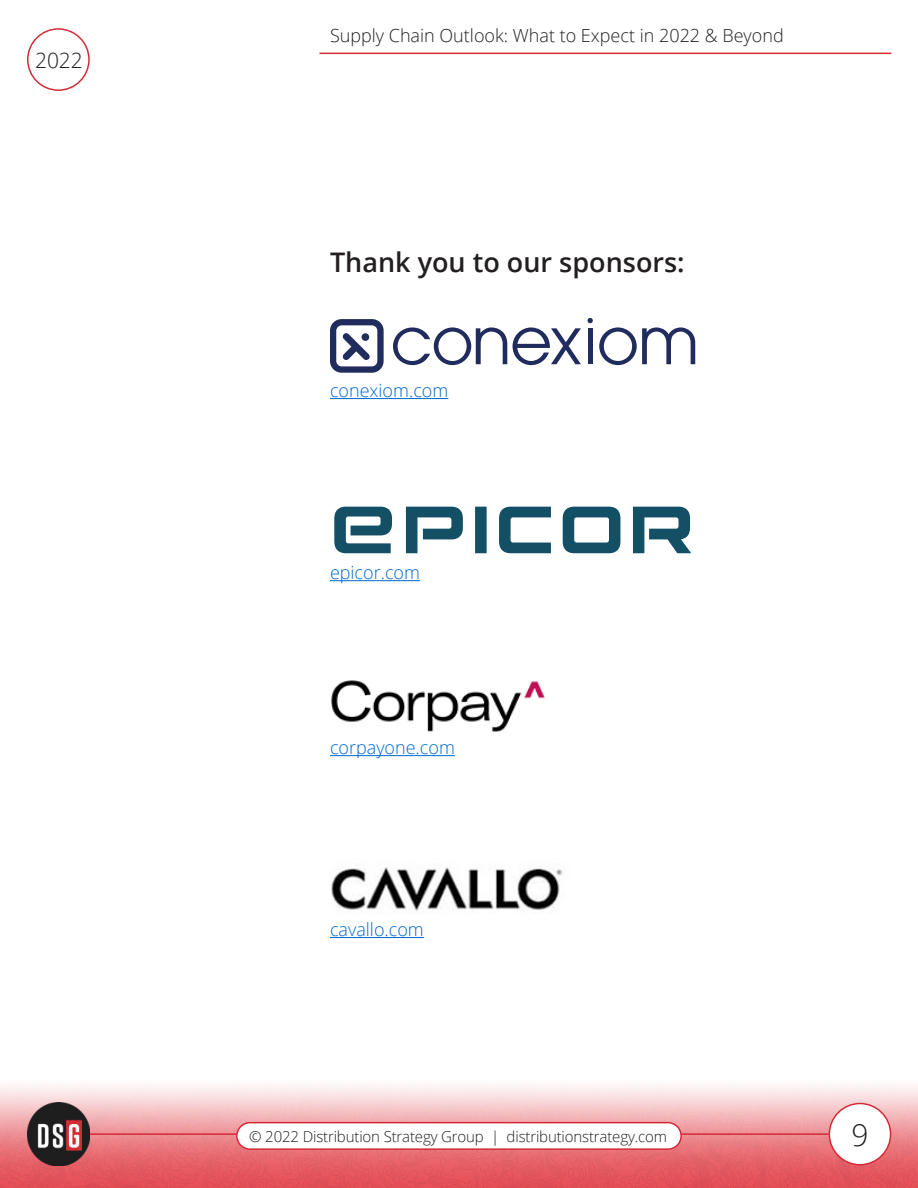
<style>
.page{position:relative;width:918px;height:1188px;background:#fff}
.page>*{position:absolute;margin:0;border:0;box-sizing:border-box;transform-origin:0 0}
.t1{font:300 30px "Open Sans";color:#1c1d1c}
.t2{font:600 27px "Open Sans";color:#231f20}
.t3{font:300 21px "Open Sans";color:#231f20}
.t4{font:300 18px "Open Sans";color:#0068cd}
.t5{font:300 18px "Open Sans";color:#231f20}
.t6{font:300 15px "Open Sans";letter-spacing:-.01em;color:#231f20}
</style>
<div class="page">
<img style="left:0;top:1086px;width:918px;height:102px">
<hr style="left:90px;top:1133px;width:739px;height:2px;background:#d32b36">
<img style="left:27px;top:1103px;width:63px;height:63px">
<div style="left:829px;top:1104px;width:62px;height:61px;background:#fff;border-radius:50%"></div>
<div style="left:829px;top:1103px;width:62px;height:62px;border:2px solid #d32b36;border-radius:50%"></div>
<div style="left:237px;top:1123px;width:444px;height:26px;background:#fff;border-radius:13px"></div>
<div style="left:236px;top:1122px;width:446px;height:28px;border:2px solid #d32b36;border-radius:13px"></div>
<div style="left:27px;top:28px;width:63px;height:63px;border:2px solid #d32b36;border-radius:50%"></div>
<hr style="left:320px;top:53px;width:571px;height:1px;background:#d32b36">
<svg style="left:393px;top:327px;width:114px;height:38px"></svg>
<svg style="left:513px;top:327px;width:68px;height:38px"></svg>
<hr style="left:588px;top:328px;width:4px;height:36px;background:#202c5d">
<svg style="left:599px;top:327px;width:96px;height:38px"></svg>
<svg style="left:588px;top:318px;width:5px;height:5px"></svg>
<svg style="left:330px;top:319px;width:54px;height:54px"></svg>
<div style="left:362px;top:333px;width:7px;height:8px;background:#202c5d;border-radius:50%"></div>
<hr style="left:330px;top:398px;width:118px;height:1px;background:#0068cd">
<svg style="left:334px;top:507px;width:357px;height:46px"></svg>
<hr style="left:330px;top:580px;width:90px;height:1px;background:#0068cd">
<img style="left:331px;top:680px;width:214px;height:52px">
<hr style="left:330px;top:755px;width:125px;height:1px;background:#0068cd">
<img style="left:331px;top:867px;width:232px;height:44px">
<hr style="left:330px;top:937px;width:94px;height:1px;background:#0068cd">
<h3 class="t3" style="left:35px;top:52px;width:49px">2022</h3>
<p class="t5" style="left:330px;top:28px;width:455px">Supply Chain Outlook: What to Expect in 2022 &amp; Beyond</p>
<h2 class="t2" style="left:330px;top:252px;width:356px">Thank you to our sponsors:</h2>
<p class="t4" style="left:330px;top:383px;width:120px">conexiom.com</p>
<p class="t4" style="left:330px;top:566px;width:92px">epicor.com</p>
<p class="t4" style="left:330px;top:741px;width:126px">corpayone.com</p>
<p class="t4" style="left:330px;top:922px;width:95px">cavallo.com</p>
<p class="t6" style="left:249px;top:1130px;width:419px">© 2022 Distribution Strategy Group | distributionstrategy.com</p>
<h1 class="t1" style="left:851px;top:1123px;width:19px">9</h1>
</div>
